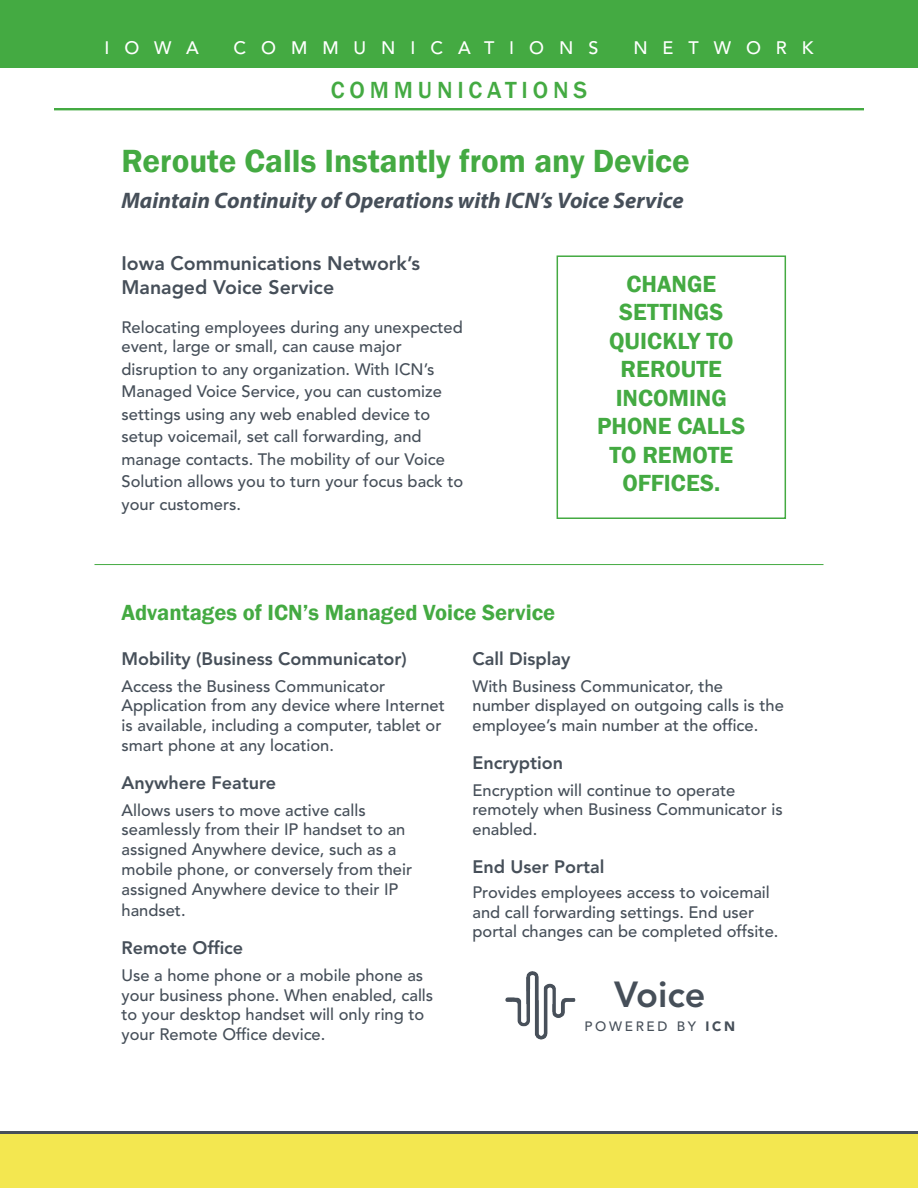
<style>
.page{position:relative;width:918px;height:1188px;background:#fff}
.page>*{position:absolute;margin:0;border:0;box-sizing:border-box;transform-origin:0 0}
.t1{font:800 36px "Avenir LT Std";color:#464f59}
.t2{font:600 33px "Franklin Gothic";color:#44aa42}
.t3{font:600 24px/28.5px "Franklin Gothic";color:#44aa42;text-align:center}
.t4{font:500 24px "Franklin Gothic";letter-spacing:.2em;color:#44aa42}
.t5{font:italic 700 22.5px "Myriad Pro";color:#464f59}
.t6{font:600 22.5px "Franklin Gothic";color:#44aa42}
.t7{font:800 19.5px/23.4px "Avenir LT Std";color:#464f59}
.t8{font:800 18px "Avenir LT Std";color:#464f59}
.t9{font:500 18px "Avenir LT Std";letter-spacing:.83em;color:#fff}
.t10{font:500 16.5px/19.8px "Avenir LT Std";color:#464f59}
.t11{font:500 13.5px "Avenir LT Std";letter-spacing:.2em;color:#464f59}
.s1{font-weight:900}
</style>
<div class="page">
<hr style="left:0;top:1131px;width:918px;height:4px;background:#464f59">
<div style="left:0;top:1134px;width:918px;height:54px;background:#f3e750"></div>
<div style="left:0;top:0;width:918px;height:68px;background:#44aa42"></div>
<hr style="left:54px;top:108px;width:810px;height:2px;background:#44aa42">
<hr style="left:94px;top:564px;width:730px;height:1px;background:#44aa42">
<div style="left:557px;top:255px;width:229px;height:264px;border:2px solid #44aa42"></div>
<img style="left:505px;top:971px;width:71px;height:69px">
<p class="t9" style="left:104px;top:37px;width:96px">IOWA</p>
<p class="t9" style="left:234px;top:37px;width:366px">COMMUNICATIONS</p>
<p class="t9" style="left:633px;top:37px;width:182px">NETWORK</p>
<h3 class="t4" style="left:331px;top:75px;width:258px">COMMUNICATIONS</h3>
<p class="t2" style="left:122px;top:140px;width:570px">Reroute Calls Instantly from any Device</p>
<p class="t5" style="left:122px;top:185px;width:564px">Maintain Continuity of Operations with ICN’s Voice Service</p>
<p class="t7" style="left:122px;top:252px;width:300px">Iowa Communications Network’s<br>Managed Voice Service</p>
<p class="t10" style="left:122px;top:318px;width:343px">Relocating employees during any unexpected event, large or small, can cause major</p>
<p class="t10" style="left:122px;top:358px;width:343px;line-height:22.5px">disruption to any organization. With ICN’s Managed Voice Service, you can customize settings using any web enabled device to setup voicemail, set call forwarding, and manage contacts. The mobility of our Voice Solution allows you to turn your focus back to your customers.</p>
<p class="t3" style="left:597px;top:270px;width:150px">CHANGE<br>SETTINGS<br>QUICKLY TO<br>REROUTE<br>INCOMING<br>PHONE CALLS<br>TO REMOTE<br>OFFICES.</p>
<p class="t6" style="left:122px;top:599px;width:435px">Advantages of ICN’s Managed Voice Service</p>
<p class="t8" style="left:122px;top:648px;width:287px">Mobility (Business Communicator)</p>
<p class="t10" style="left:122px;top:676px;width:325px">Access the Business Communicator Application from any device where Internet is available, including a computer, tablet or smart phone at any location.</p>
<p class="t8" style="left:122px;top:772px;width:156px">Anywhere Feature</p>
<p class="t10" style="left:122px;top:800px;width:292px">Allows users to move active calls seamlessly from their IP handset to an assigned Anywhere device, such as a mobile phone, or conversely from their assigned Anywhere device to their IP</p>
<p class="t10" style="left:122px;top:901px;width:66px">handset.</p>
<p class="t8" style="left:122px;top:937px;width:123px">Remote Office</p>
<p class="t10" style="left:122px;top:966px;width:313px">Use a home phone or a mobile phone as your business phone. When enabled, calls to your desktop handset will only ring to your Remote Office device.</p>
<p class="t8" style="left:472px;top:648px;width:100px">Call Display</p>
<p class="t10" style="left:472px;top:676px;width:313px">With Business Communicator, the number displayed on outgoing calls is the employee’s main number at the office.</p>
<p class="t8" style="left:472px;top:752px;width:92px">Encryption</p>
<p class="t10" style="left:472px;top:781px;width:312px">Encryption will continue to operate remotely when Business Communicator is enabled.</p>
<p class="t8" style="left:472px;top:856px;width:133px">End User Portal</p>
<p class="t10" style="left:472px;top:883px;width:307px">Provides employees access to voicemail and call forwarding settings. End user portal changes can be completed offsite.</p>
<p class="t1" style="left:614px;top:973px;width:93px">Voice</p>
<p class="t11" style="left:584px;top:1019px;width:152px">POWERED BY <span class="s1">ICN</span></p>
</div>
